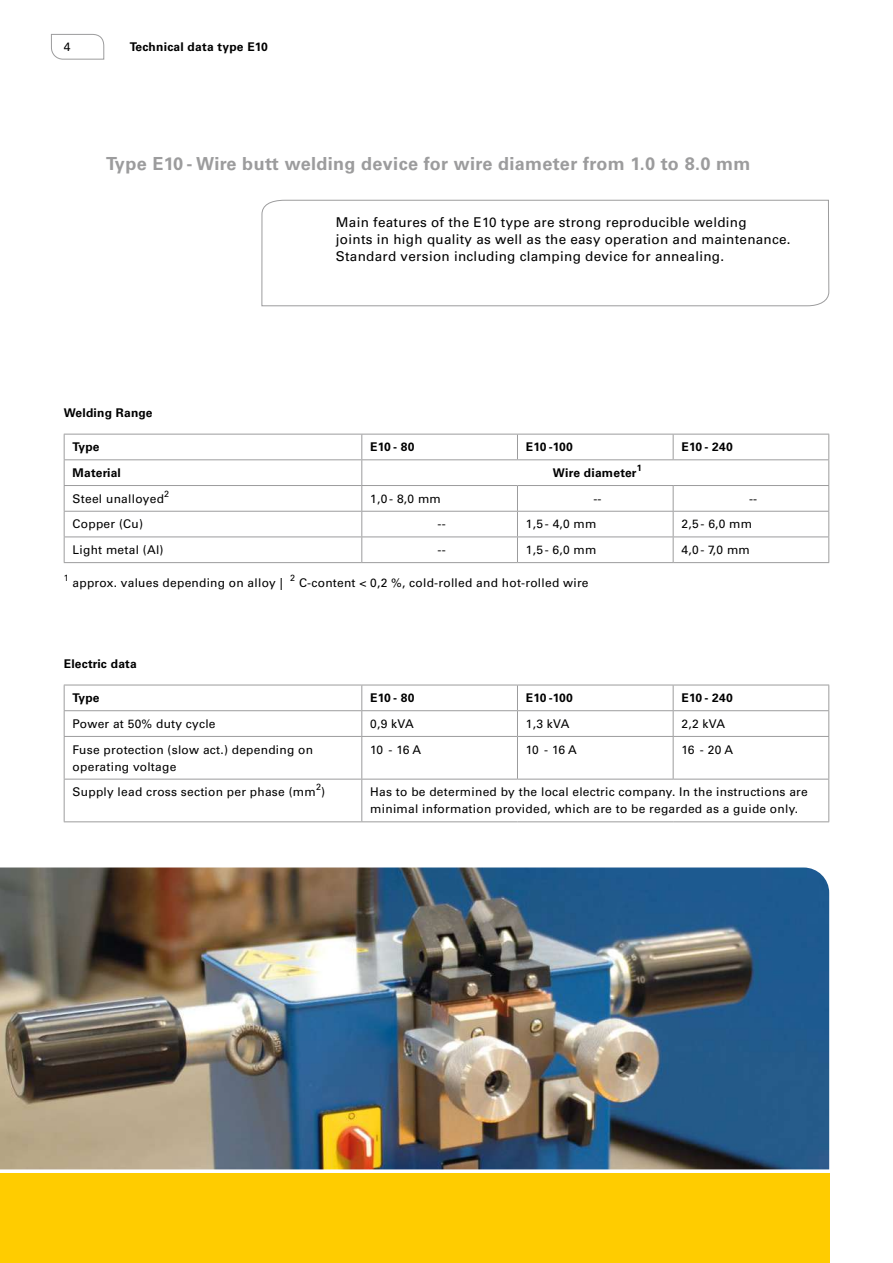
<style>
.page{position:relative;width:893px;height:1263px;background:#fff}
.page>*{position:absolute;margin:0;border:0;box-sizing:border-box;transform-origin:0 0}
.t1{font:700 18px "Univers LTCYR 65";letter-spacing:.02em;color:#9c9c9d}
.t2{font:13.5px/17px "Univers LTCYR 55 Roman";letter-spacing:.02em;color:#000}
.t3{font:12px/17px "Univers LTCYR 55 Roman";letter-spacing:.02em;color:#000}
.t4{font:700 12px "Univers LTCYR 65";letter-spacing:.02em;color:#000}
.t5{font:9px "Univers LTCYR 55 Roman";color:#000}
.t6{font:700 9px "Univers LTCYR 65";color:#000}
</style>
<div class="page">
<svg style="left:51px;top:34px;width:54px;height:26px"></svg>
<div style="left:0;top:1174px;width:829px;height:89px;background:#fc0"></div>
<img style="left:0;top:867px;width:829px;height:302px">
<hr style="left:64px;top:434px;width:298px;height:1px;background:#9c9c9d">
<hr style="left:362px;top:434px;width:155px;height:1px;background:#9c9c9d">
<hr style="left:517px;top:434px;width:156px;height:1px;background:#9c9c9d">
<svg style="left:517px;top:434px;width:1px;height:25px"></svg>
<hr style="left:673px;top:434px;width:156px;height:1px;background:#9c9c9d">
<svg style="left:673px;top:434px;width:1px;height:25px"></svg>
<hr style="left:64px;top:459px;width:298px;height:1px;background:#9c9c9d">
<hr style="left:362px;top:459px;width:155px;height:1px;background:#9c9c9d">
<hr style="left:517px;top:459px;width:156px;height:1px;background:#9c9c9d">
<hr style="left:673px;top:459px;width:156px;height:1px;background:#9c9c9d">
<hr style="left:64px;top:485px;width:298px;height:1px;background:#9c9c9d">
<hr style="left:362px;top:485px;width:155px;height:1px;background:#9c9c9d">
<hr style="left:517px;top:485px;width:156px;height:1px;background:#9c9c9d">
<hr style="left:673px;top:485px;width:156px;height:1px;background:#9c9c9d">
<hr style="left:64px;top:511px;width:298px;height:1px;background:#9c9c9d">
<hr style="left:362px;top:511px;width:155px;height:1px;background:#9c9c9d">
<hr style="left:517px;top:511px;width:156px;height:1px;background:#9c9c9d">
<hr style="left:673px;top:511px;width:156px;height:1px;background:#9c9c9d">
<hr style="left:64px;top:536px;width:298px;height:1px;background:#9c9c9d">
<svg style="left:64px;top:434px;width:1px;height:128px"></svg>
<hr style="left:362px;top:536px;width:155px;height:1px;background:#9c9c9d">
<svg style="left:361px;top:434px;width:1px;height:128px"></svg>
<hr style="left:517px;top:536px;width:156px;height:1px;background:#9c9c9d">
<svg style="left:517px;top:486px;width:1px;height:76px"></svg>
<hr style="left:673px;top:536px;width:156px;height:1px;background:#9c9c9d">
<svg style="left:673px;top:486px;width:1px;height:76px"></svg>
<svg style="left:828px;top:434px;width:1px;height:128px"></svg>
<hr style="left:64px;top:562px;width:298px;height:1px;background:#9c9c9d">
<hr style="left:362px;top:562px;width:155px;height:1px;background:#9c9c9d">
<hr style="left:517px;top:562px;width:156px;height:1px;background:#9c9c9d">
<hr style="left:673px;top:562px;width:156px;height:1px;background:#9c9c9d">
<hr style="left:64px;top:685px;width:298px;height:1px;background:#9c9c9d">
<hr style="left:362px;top:685px;width:155px;height:1px;background:#9c9c9d">
<hr style="left:517px;top:685px;width:156px;height:1px;background:#9c9c9d">
<hr style="left:673px;top:685px;width:156px;height:1px;background:#9c9c9d">
<hr style="left:64px;top:710px;width:298px;height:1px;background:#9c9c9d">
<svg style="left:64px;top:685px;width:1px;height:51px"></svg>
<hr style="left:362px;top:710px;width:155px;height:1px;background:#9c9c9d">
<svg style="left:361px;top:685px;width:1px;height:51px"></svg>
<hr style="left:517px;top:710px;width:156px;height:1px;background:#9c9c9d">
<svg style="left:517px;top:685px;width:1px;height:51px"></svg>
<hr style="left:673px;top:710px;width:156px;height:1px;background:#9c9c9d">
<svg style="left:673px;top:685px;width:1px;height:51px"></svg>
<svg style="left:828px;top:685px;width:1px;height:51px"></svg>
<hr style="left:64px;top:736px;width:298px;height:1px;background:#9c9c9d">
<hr style="left:64px;top:737px;width:1px;height:42px;background:#9c9c9d">
<hr style="left:362px;top:736px;width:155px;height:1px;background:#9c9c9d">
<hr style="left:361px;top:737px;width:1px;height:42px;background:#9c9c9d">
<hr style="left:517px;top:736px;width:156px;height:1px;background:#9c9c9d">
<hr style="left:517px;top:737px;width:1px;height:42px;background:#9c9c9d">
<hr style="left:673px;top:736px;width:156px;height:1px;background:#9c9c9d">
<hr style="left:673px;top:737px;width:1px;height:42px;background:#9c9c9d">
<hr style="left:828px;top:737px;width:1px;height:42px;background:#9c9c9d">
<hr style="left:64px;top:779px;width:298px;height:1px;background:#9c9c9d">
<hr style="left:64px;top:779px;width:1px;height:42px;background:#9c9c9d">
<hr style="left:362px;top:779px;width:155px;height:1px;background:#9c9c9d">
<hr style="left:361px;top:779px;width:1px;height:42px;background:#9c9c9d">
<hr style="left:517px;top:779px;width:156px;height:1px;background:#9c9c9d">
<hr style="left:673px;top:779px;width:156px;height:1px;background:#9c9c9d">
<hr style="left:828px;top:779px;width:1px;height:42px;background:#9c9c9d">
<hr style="left:64px;top:821px;width:298px;height:1px;background:#9c9c9d">
<hr style="left:362px;top:821px;width:155px;height:1px;background:#9c9c9d">
<hr style="left:517px;top:821px;width:156px;height:1px;background:#9c9c9d">
<hr style="left:673px;top:821px;width:156px;height:1px;background:#9c9c9d">
<svg style="left:261px;top:199px;width:569px;height:108px"></svg>
<p class="t3" style="left:64px;top:38px;width:8px">4</p>
<p class="t4" style="left:130px;top:38px;width:140px">Technical data type E10</p>
<h1 class="t1" style="left:106px;top:151px;width:646px">Type E10 - Wire butt welding device for wire diameter from 1.0 to 8.0 mm</h1>
<p class="t2" style="left:336px;top:213px;width:456px">Main features of the E10 type are strong reproducible welding<br>joints in high quality as well as the easy operation and maintenance.<br>Standard version including clamping device for annealing.</p>
<p class="t4" style="left:64px;top:404px;width:90px">Welding Range</p>
<p class="t4" style="left:73px;top:439px;width:28px">Type</p>
<p class="t4" style="left:370px;top:439px;width:46px">E10 - 80</p>
<p class="t4" style="left:526px;top:439px;width:48px">E10 -100</p>
<p class="t4" style="left:682px;top:439px;width:53px">E10 - 240</p>
<p class="t4" style="left:73px;top:464px;width:50px">Material</p>
<p class="t4" style="left:553px;top:464px;width:85px">Wire diameter</p>
<p class="t6" style="left:637px;top:461px;width:7px">1</p>
<p class="t5" style="left:164px;top:487px;width:7px">2</p>
<p class="t3" style="left:73px;top:489px;width:93px">Steel unalloyed</p>
<p class="t3" style="left:370px;top:489px;width:72px">1,0 - 8,0 mm</p>
<p class="t3" style="left:593px;top:489px;width:10px">--</p>
<p class="t3" style="left:749px;top:489px;width:10px">--</p>
<p class="t3" style="left:73px;top:515px;width:72px">Copper (Cu)</p>
<p class="t3" style="left:438px;top:515px;width:10px">--</p>
<p class="t3" style="left:526px;top:515px;width:72px">1,5 - 4,0 mm</p>
<p class="t3" style="left:682px;top:515px;width:72px">2,5 - 6,0 mm</p>
<p class="t3" style="left:73px;top:541px;width:92px">Light metal (Al)</p>
<p class="t3" style="left:438px;top:541px;width:10px">--</p>
<p class="t3" style="left:526px;top:541px;width:72px">1,5 - 6,0 mm</p>
<p class="t3" style="left:682px;top:541px;width:70px">4,0 - 7,0 mm</p>
<p class="t5" style="left:64px;top:572px;width:7px">1</p>
<p class="t3" style="left:73px;top:574px;width:212px">approx. values depending on alloy |</p>
<p class="t5" style="left:290px;top:572px;width:7px">2</p>
<p class="t3" style="left:299px;top:574px;width:291px">C-content &lt; 0,2 %, cold-rolled and hot-rolled wire</p>
<p class="t4" style="left:64px;top:655px;width:75px">Electric data</p>
<p class="t4" style="left:73px;top:689px;width:28px">Type</p>
<p class="t4" style="left:370px;top:689px;width:46px">E10 - 80</p>
<p class="t4" style="left:526px;top:689px;width:48px">E10 -100</p>
<p class="t4" style="left:682px;top:689px;width:53px">E10 - 240</p>
<p class="t3" style="left:73px;top:715px;width:144px">Power at 50% duty cycle</p>
<p class="t3" style="left:370px;top:715px;width:45px">0,9 kVA</p>
<p class="t3" style="left:526px;top:715px;width:45px">1,3 kVA</p>
<p class="t3" style="left:682px;top:715px;width:45px">2,2 kVA</p>
<p class="t3" style="left:73px;top:740px;width:242px">Fuse protection (slow act.) depending on operating voltage</p>
<p class="t3" style="left:370px;top:740px;width:53px">10 - 16 A</p>
<p class="t3" style="left:526px;top:740px;width:52px">10 - 16 A</p>
<p class="t3" style="left:682px;top:740px;width:53px">16 - 20 A</p>
<p class="t3" style="left:73px;top:783px;width:245px">Supply lead cross section per phase (mm</p>
<p class="t5" style="left:316px;top:781px;width:7px">2</p>
<p class="t3" style="left:321px;top:783px;width:5px">)</p>
<p class="t3" style="left:370px;top:783px;width:439px">Has to be determined by the local electric company. In the instructions are minimal information provided, which are to be regarded as a guide only.</p>
</div>
